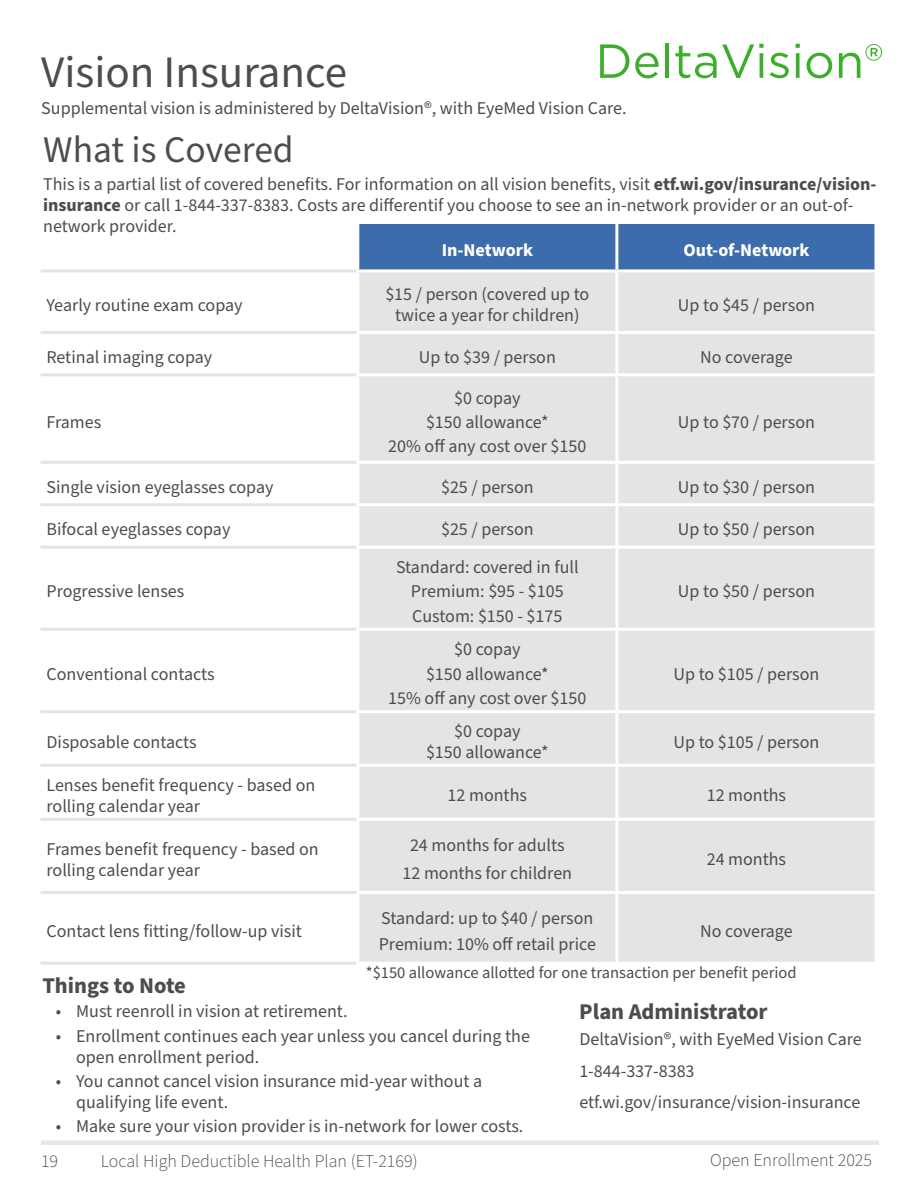
<style>
.page{position:relative;width:918px;height:1188px;background:#fff}
.page>*{position:absolute;margin:0;border:0;box-sizing:border-box;transform-origin:0 0}
.t1{font:45px "Source Sans Pro";color:#4d4d4f}
.H3_-_Dental_Only{font:37.5px "Source Sans Pro";color:#4d4d4f}
.H3_-_Bold{font:700 22.5px "Source Sans Pro";color:#4d4d4f}
.Left_Column_Text{font:18px/21px "Source Sans Pro";color:#4d4d4f}
.Table_Text{font:18px/21px "Source Sans Pro";color:#4d4d4f;text-align:center}
.t2{font:300 18px "Source Sans Pro";color:#4b4b4b}
.Top_Row_-_White_Text{font:700 18px "Source Sans Pro";color:#fff}
.t3{font:16.5px "Source Sans Pro";color:#4d4d4f}
.s1{font-weight:700}
</style>
<div class="page">
<div style="left:41px;top:1140px;width:838px;height:5px;background:#e7e7e7"></div>
<svg style="left:600px;top:44px;width:29px;height:34px"></svg>
<svg style="left:635px;top:53px;width:24px;height:25px"></svg>
<hr style="left:665px;top:43px;width:4px;height:35px;background:#3dae2b">
<svg style="left:675px;top:44px;width:89px;height:34px"></svg>
<svg style="left:770px;top:53px;width:19px;height:25px"></svg>
<svg style="left:796px;top:53px;width:4px;height:25px"></svg>
<svg style="left:796px;top:44px;width:4px;height:4px"></svg>
<svg style="left:807px;top:53px;width:25px;height:25px"></svg>
<svg style="left:839px;top:44px;width:43px;height:34px"></svg>
<div style="left:359px;top:224px;width:515px;height:45px;background:#3d6cac"></div>
<div style="left:359px;top:272px;width:515px;height:690px;background:#e4e4e4"></div>
<hr style="left:615px;top:224px;width:3px;height:45px;background:#fff">
<svg style="left:874px;top:224px;width:1px;height:45px"></svg>
<hr style="left:615px;top:272px;width:3px;height:59px;background:#fff">
<svg style="left:874px;top:272px;width:1px;height:59px"></svg>
<hr style="left:356px;top:331px;width:261px;height:3px;background:#fff">
<hr style="left:617px;top:331px;width:260px;height:3px;background:#fff">
<hr style="left:615px;top:334px;width:3px;height:39px;background:#fff">
<svg style="left:874px;top:334px;width:1px;height:39px"></svg>
<hr style="left:356px;top:373px;width:261px;height:3px;background:#fff">
<hr style="left:617px;top:373px;width:260px;height:3px;background:#fff">
<hr style="left:615px;top:376px;width:3px;height:85px;background:#fff">
<svg style="left:874px;top:376px;width:1px;height:85px"></svg>
<hr style="left:356px;top:461px;width:261px;height:3px;background:#fff">
<hr style="left:617px;top:461px;width:260px;height:3px;background:#fff">
<hr style="left:615px;top:464px;width:3px;height:39px;background:#fff">
<svg style="left:874px;top:464px;width:1px;height:39px"></svg>
<hr style="left:356px;top:503px;width:261px;height:3px;background:#fff">
<hr style="left:617px;top:503px;width:260px;height:3px;background:#fff">
<hr style="left:615px;top:506px;width:3px;height:40px;background:#fff">
<svg style="left:874px;top:506px;width:1px;height:40px"></svg>
<hr style="left:356px;top:546px;width:261px;height:3px;background:#fff">
<hr style="left:617px;top:546px;width:260px;height:3px;background:#fff">
<hr style="left:615px;top:549px;width:3px;height:79px;background:#fff">
<svg style="left:874px;top:549px;width:1px;height:79px"></svg>
<hr style="left:356px;top:628px;width:261px;height:3px;background:#fff">
<hr style="left:617px;top:628px;width:260px;height:3px;background:#fff">
<hr style="left:615px;top:631px;width:3px;height:79px;background:#fff">
<svg style="left:874px;top:631px;width:1px;height:79px"></svg>
<hr style="left:356px;top:710px;width:261px;height:3px;background:#fff">
<hr style="left:617px;top:710px;width:260px;height:3px;background:#fff">
<hr style="left:615px;top:713px;width:3px;height:51px;background:#fff">
<svg style="left:874px;top:713px;width:1px;height:51px"></svg>
<hr style="left:356px;top:764px;width:261px;height:3px;background:#fff">
<hr style="left:617px;top:764px;width:260px;height:3px;background:#fff">
<hr style="left:615px;top:767px;width:3px;height:51px;background:#fff">
<svg style="left:874px;top:767px;width:1px;height:51px"></svg>
<hr style="left:356px;top:818px;width:261px;height:3px;background:#fff">
<hr style="left:617px;top:818px;width:260px;height:3px;background:#fff">
<hr style="left:615px;top:821px;width:3px;height:70px;background:#fff">
<svg style="left:874px;top:821px;width:1px;height:70px"></svg>
<hr style="left:356px;top:891px;width:261px;height:3px;background:#fff">
<hr style="left:617px;top:891px;width:260px;height:3px;background:#fff">
<hr style="left:615px;top:894px;width:3px;height:68px;background:#fff">
<svg style="left:874px;top:894px;width:1px;height:68px"></svg>
<hr style="left:40px;top:331px;width:316px;height:3px;background:#e4e4e4">
<hr style="left:40px;top:373px;width:316px;height:3px;background:#e4e4e4">
<hr style="left:40px;top:461px;width:316px;height:3px;background:#e4e4e4">
<hr style="left:40px;top:503px;width:316px;height:3px;background:#e4e4e4">
<hr style="left:40px;top:546px;width:316px;height:3px;background:#e4e4e4">
<hr style="left:40px;top:628px;width:316px;height:3px;background:#e4e4e4">
<hr style="left:40px;top:764px;width:316px;height:3px;background:#e4e4e4">
<hr style="left:40px;top:818px;width:316px;height:3px;background:#e4e4e4">
<hr style="left:40px;top:891px;width:316px;height:3px;background:#e4e4e4">
<hr style="left:40px;top:962px;width:316px;height:3px;background:#e4e4e4">
<hr style="left:40px;top:710px;width:316px;height:3px;background:#e4e4e4">
<hr style="left:40px;top:269px;width:316px;height:3px;background:#e4e4e4">
<h2 class="t1" style="left:41px;top:42px;width:307px">Vision Insurance</h2>
<p class="Left_Column_Text" style="left:41px;top:98px;width:587px">Supplemental vision is administered by DeltaVision®, with EyeMed Vision Care.</p>
<h3 class="H3_-_Dental_Only" style="left:43px;top:125px;width:252px">What is Covered</h3>
<p class="Left_Column_Text" style="left:43px;top:174px;width:835px">This is a partial list of covered benefits. For information on all vision benefits, visit <span class="s1">etf.wi.gov/insurance/vision&shy;insurance</span> or call 1-844-337-8383. Costs are differentif you choose to see an in-network provider or an out-of&shy;network provider.</p>
<h3 class="Top_Row_-_White_Text" style="left:442px;top:238px;width:93px">In-Network</h3>
<h3 class="Top_Row_-_White_Text" style="left:683px;top:238px;width:128px">Out-of-Network</h3>
<h3 class="Left_Column_Text" style="left:46px;top:295px;width:198px">Yearly routine exam copay</h3>
<p class="Table_Text" style="left:385px;top:285px;width:206px">$15 / person (covered up to twice a year for children)</p>
<p class="Table_Text" style="left:678px;top:295px;width:139px">Up to $45 / person</p>
<h3 class="Left_Column_Text" style="left:46px;top:347px;width:167px">Retinal imaging copay</h3>
<p class="Table_Text" style="left:419px;top:347px;width:139px">Up to $39 / person</p>
<p class="Table_Text" style="left:700px;top:347px;width:94px">No coverage</p>
<h3 class="Left_Column_Text" style="left:46px;top:412px;width:56px">Frames</h3>
<p class="Table_Text" style="left:454px;top:388px;width:68px">$0 copay</p>
<p class="Table_Text" style="left:426px;top:412px;width:124px">$150 allowance*</p>
<p class="Table_Text" style="left:388px;top:436px;width:200px">20% off any cost over $150</p>
<p class="Table_Text" style="left:678px;top:412px;width:139px">Up to $70 / person</p>
<h3 class="Left_Column_Text" style="left:46px;top:477px;width:229px">Single vision eyeglasses copay</h3>
<p class="Table_Text" style="left:441px;top:477px;width:94px">$25 / person</p>
<p class="Table_Text" style="left:678px;top:477px;width:139px">Up to $30 / person</p>
<h3 class="Left_Column_Text" style="left:46px;top:519px;width:185px">Bifocal eyeglasses copay</h3>
<p class="Table_Text" style="left:441px;top:519px;width:94px">$25 / person</p>
<p class="Table_Text" style="left:678px;top:519px;width:139px">Up to $50 / person</p>
<h3 class="Left_Column_Text" style="left:46px;top:582px;width:139px">Progressive lenses</h3>
<h3 class="Left_Column_Text" style="left:46px;top:664px;width:170px">Conventional contacts</h3>
<p class="Table_Text" style="left:396px;top:557px;width:184px">Standard: covered in full</p>
<p class="Table_Text" style="left:411px;top:582px;width:154px">Premium: $95 - $105</p>
<p class="Table_Text" style="left:412px;top:606px;width:152px">Custom: $150 - $175</p>
<p class="Table_Text" style="left:454px;top:640px;width:68px">$0 copay</p>
<p class="Table_Text" style="left:426px;top:664px;width:124px">$150 allowance*</p>
<p class="Table_Text" style="left:388px;top:688px;width:200px">15% off any cost over $150</p>
<p class="Table_Text" style="left:678px;top:582px;width:139px">Up to $50 / person</p>
<p class="Table_Text" style="left:673px;top:664px;width:147px">Up to $105 / person</p>
<h3 class="Left_Column_Text" style="left:46px;top:732px;width:152px">Disposable contacts</h3>
<p class="Table_Text" style="left:426px;top:721px;width:124px">$0 copay<br>$150 allowance*</p>
<p class="Table_Text" style="left:673px;top:732px;width:147px">Up to $105 / person</p>
<h3 class="Left_Column_Text" style="left:46px;top:775px;width:270px">Lenses benefit frequency - based on rolling calendar year</h3>
<p class="Table_Text" style="left:448px;top:786px;width:81px">12 months</p>
<p class="Table_Text" style="left:707px;top:786px;width:81px">12 months</p>
<h3 class="Left_Column_Text" style="left:46px;top:839px;width:274px">Frames benefit frequency - based on rolling calendar year</h3>
<p class="Table_Text" style="left:410px;top:835px;width:156px">24 months for adults</p>
<p class="Table_Text" style="left:707px;top:849px;width:81px">24 months</p>
<p class="Table_Text" style="left:403px;top:863px;width:171px">12 months for children</p>
<h3 class="Left_Column_Text" style="left:46px;top:921px;width:257px">Contact lens fitting/follow-up visit</h3>
<p class="Table_Text" style="left:381px;top:908px;width:214px">Standard: up to $40 / person</p>
<p class="Table_Text" style="left:379px;top:934px;width:219px">Premium: 10% off retail price</p>
<p class="Table_Text" style="left:700px;top:921px;width:94px">No coverage</p>
<p class="t3" style="left:366px;top:961px;width:432px">*$150 allowance allotted for one transaction per benefit period</p>
<h3 class="H3_-_Bold" style="left:42px;top:971px;width:145px">Things to Note</h3>
<p class="Left_Column_Text" style="left:56px;top:1002px;width:293px">• Must reenroll in vision at retirement.</p>
<p class="Left_Column_Text" style="left:76px;top:1026px;width:455px;text-indent:-20px">• Enrollment continues each year unless you cancel during the open enrollment period.</p>
<p class="Left_Column_Text" style="left:76px;top:1071px;width:408px;text-indent:-20px">• You cannot cancel vision insurance mid-year without a qualifying life event.</p>
<p class="Left_Column_Text" style="left:56px;top:1116px;width:469px">• Make sure your vision provider is in-network for lower costs.</p>
<p class="H3_-_Bold" style="left:579px;top:996px;width:190px">Plan Administrator</p>
<p class="Left_Column_Text" style="left:579px;top:1024px;width:284px;line-height:31.5px">DeltaVision®, with EyeMed Vision Care<br>1-844-337-8383 etf.wi.gov/insurance/vision-insurance</p>
<p class="t2" style="left:41px;top:1149px;width:19px">19</p>
<p class="t2" style="left:101px;top:1149px;width:318px">Local High Deductible Health Plan (ET-2169)</p>
<p class="t2" style="left:710px;top:1148px;width:164px">Open Enrollment 2025</p>
</div>
